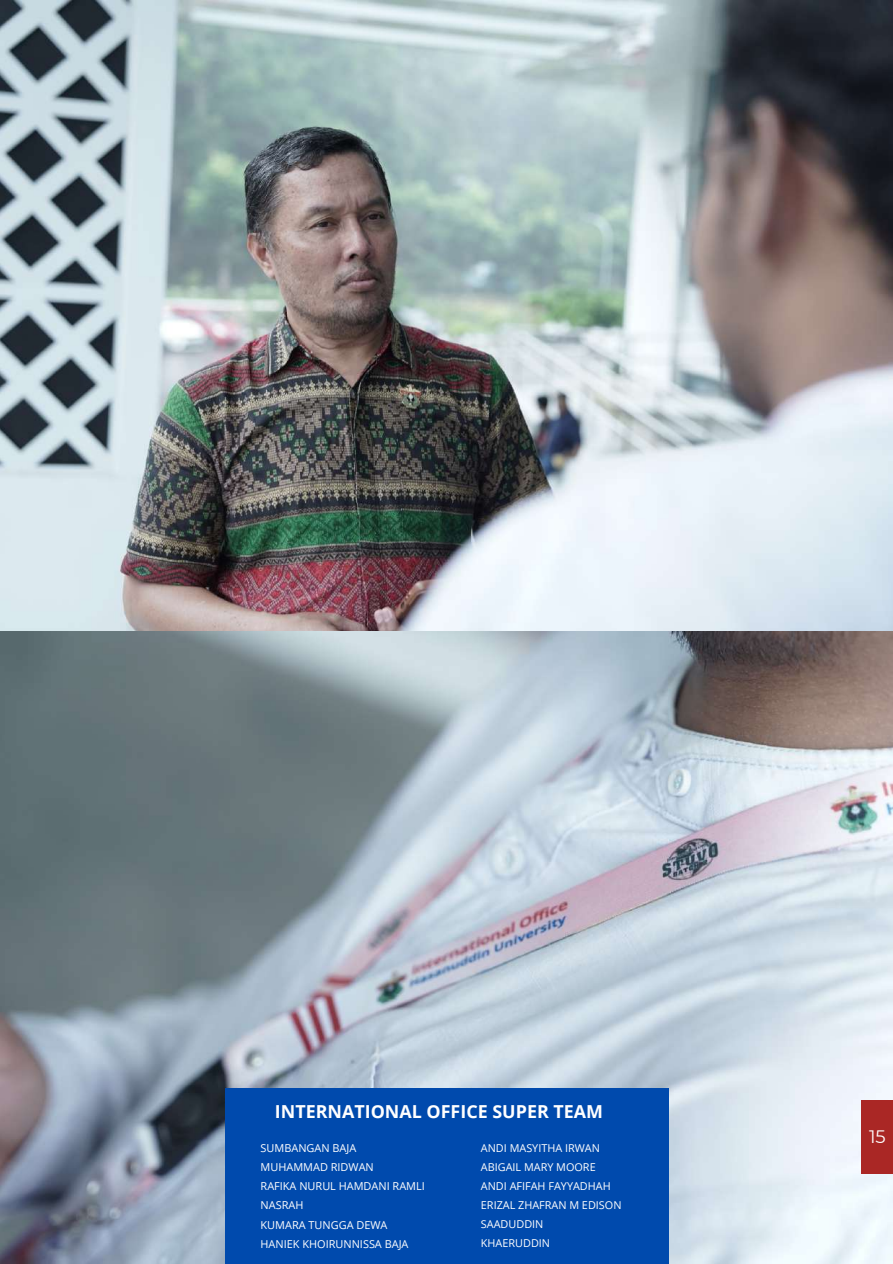
<style>
.page{position:relative;width:893px;height:1264px;background:#fff}
.page>*{position:absolute;margin:0;border:0;box-sizing:border-box;transform-origin:0 0}
.t1{font:18px "Montserrat";color:#fff}
.t2{font:700 17.85px "Open Sans";color:#fff}
.t3{font:10.95px/19.2px "Open Sans";color:#fff}
.t4{font:10.8px/19px "Open Sans";color:#fff}
</style>
<div class="page">
<img style="left:0;top:0;width:892px;height:1263px">
<div style="left:861px;top:1100px;width:31px;height:74px;background:#aa2725"></div>
<div style="left:225px;top:1087px;width:443px;height:176px;background:#004aad"></div>
<h2 class="t2" style="left:275px;top:1098px;width:329px">INTERNATIONAL OFFICE SUPER TEAM</h2>
<p class="t3" style="left:260px;top:1138px;width:166px">SUMBANGAN BAJA<br>MUHAMMAD RIDWAN<br>RAFIKA NURUL HAMDANI RAMLI<br>NASRAH<br>KUMARA TUNGGA DEWA<br>HANIEK KHOIRUNNISSA BAJA</p>
<p class="t4" style="left:481px;top:1138px;width:142px">ANDI MASYITHA IRWAN<br>ABIGAIL MARY MOORE<br>ANDI AFIFAH FAYYADHAH<br>ERIZAL ZHAFRAN M EDISON<br>SAADUDDIN<br>KHAERUDDIN</p>
<h1 class="t1" style="left:869px;top:1125px;width:18px">15</h1>
</div>
